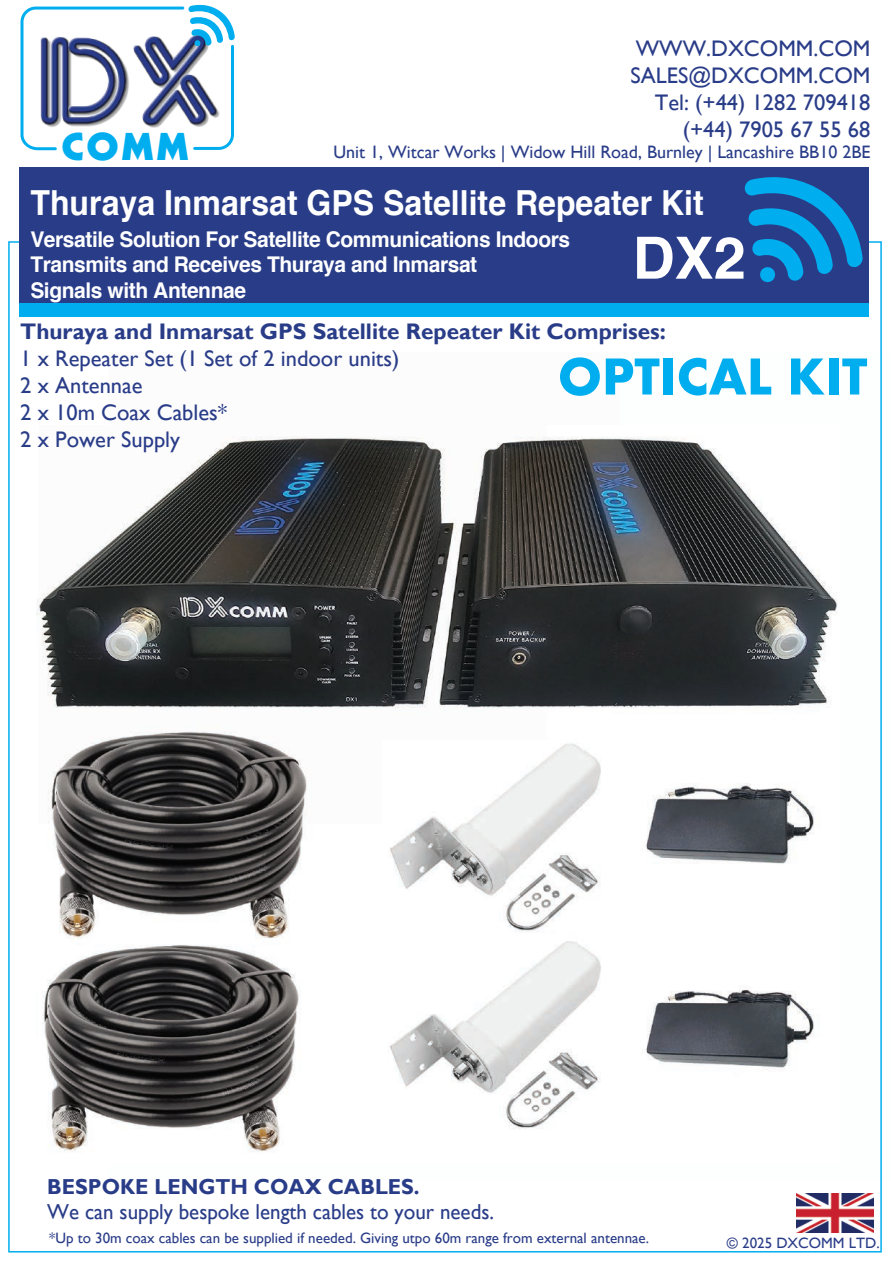
<style>
.page{position:relative;width:891px;height:1264px;background:#fff}
.page>*{position:absolute;margin:0;border:0;box-sizing:border-box;transform-origin:0 0}
.t1{font:700 58.2px "Helvetica";color:#fff}
.t2{font:700 54px "Aharoni";color:#00aeef}
.t3{font:37.8px "Geometric 231 BT Heavy C";color:#00aeef;scale:1.1 1}
.t4{font:700 34.5px "Helvetica";color:#fff;scale:.93 1}
.t5{font:22.5px/27px "Gill Sans";color:#293c88;text-align:right}
.t6{font:700 22.5px "Gill Sans";color:#293c88}
.t7{font:700 21.6px/25.2px "Helvetica";letter-spacing:-.02em;color:#fff}
.t8{font:21.6px "Gill Sans";color:#293c88}
.t9{font:700 21.6px "Gill Sans";color:#293c88}
.t10{font:18px "Gill Sans";color:#293c88}
.t11{font:15px "Gill Sans";color:#293c88}
</style>
<div class="page">
<img style="left:37px;top:436px;width:800px;height:716px">
<div style="left:20px;top:167px;width:849px;height:143px;background:#293c88"></div>
<svg style="left:744px;top:177px;width:119px;height:106px"></svg>
<div style="left:20px;top:303px;width:849px;height:13px;background:#00aeef"></div>
<img style="left:796px;top:1193px;width:78px;height:39px">
<svg style="left:20px;top:4px;width:215px;height:147px"></svg>
<h3 class="t3" style="left:61px;top:123px;width:117px">COMM</h3>
<p class="t5" style="left:630px;top:35px;width:241px">WWW.DXCOMM.COM<br>SALES@DXCOMM.COM<br>Tel: (+44) 1282 709418 (+44) 7905 67 55 68</p>
<p class="t10" style="left:334px;top:142px;width:538px">Unit 1, Witcar Works | Widow Hill Road, Burnley | Lancashire BB10 2BE</p>
<h3 class="t4" style="left:30px;top:175px;width:726px">Thuraya Inmarsat GPS Satellite Repeater Kit</h3>
<p class="t7" style="left:30px;top:227px;width:541px">Versatile Solution For Satellite Communications Indoors<br>Transmits and Receives Thuraya and Inmarsat<br>Signals with Antennae</p>
<h1 class="t1" style="left:633px;top:211px;width:115px">DX2</h1>
<p class="t6" style="left:20px;top:317px;width:647px">Thuraya and Inmarsat GPS Satellite Repeater Kit Comprises:</p>
<p class="t5" style="left:20px;top:345px;width:381px;text-align:left">1 x Repeater Set (1 Set of 2 indoor units)<br>2 x Antennae<br>2 x 10m Coax Cables*<br>2 x Power Supply</p>
<h2 class="t2" style="left:558px;top:355px;width:311px">OPTICAL KIT</h2>
<p class="t9" style="left:47px;top:1173px;width:374px">BESPOKE LENGTH COAX CABLES.</p>
<p class="t8" style="left:47px;top:1199px;width:448px">We can supply bespoke length cables to your needs.</p>
<p class="t11" style="left:49px;top:1228px;width:601px">*Up to 30m coax cables can be supplied if needed. Giving utpo 60m range from external antennae.</p>
<p class="t11" style="left:727px;top:1233px;width:154px">© 2025 DXCOMM LTD.</p>
</div>
